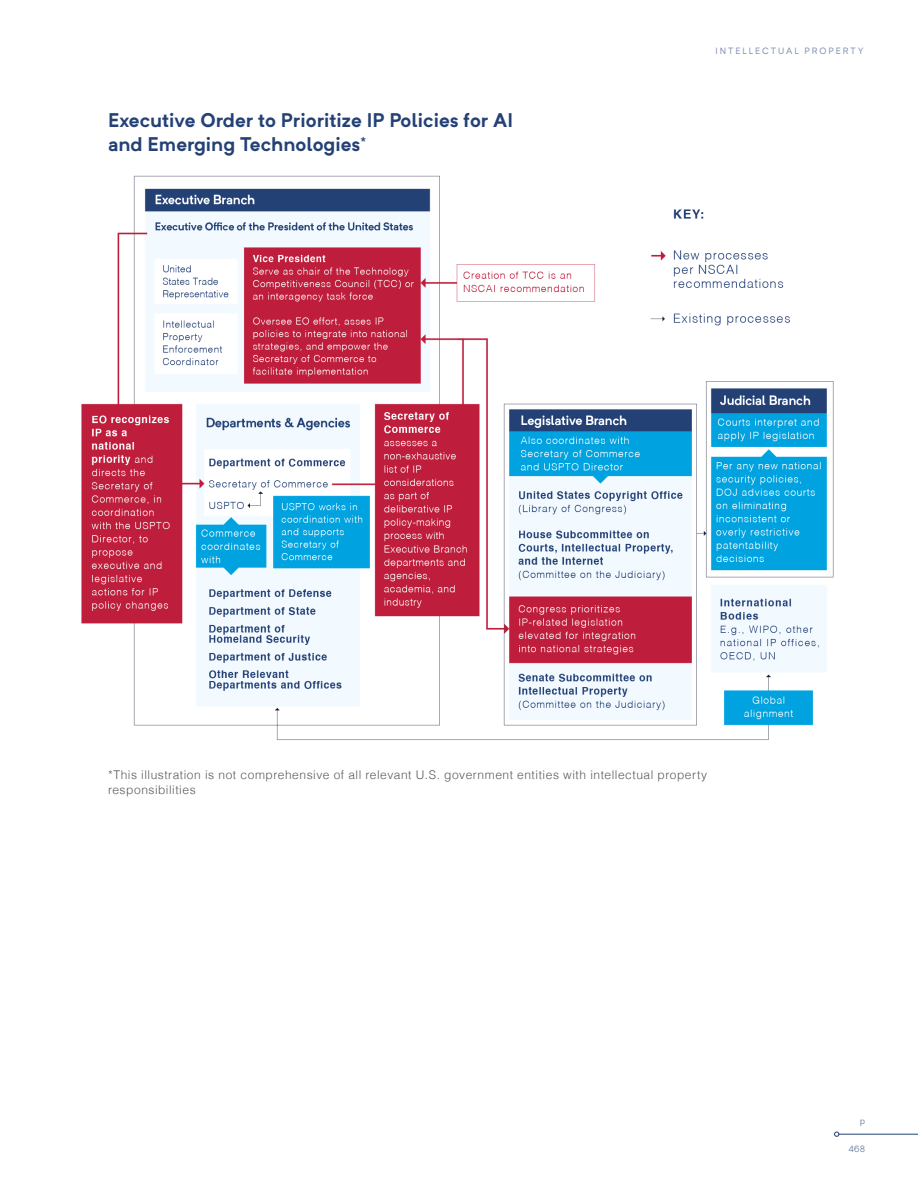
<style>
.page{position:relative;width:918px;height:1188px;background:#fff}
.page>*{position:absolute;margin:0;border:0;box-sizing:border-box;transform-origin:0 0}
.t1{font:700 19.5px/23.4px "Neutrif Pro";color:#244176}
.t2{font:300 12px/15px "Helvetica";letter-spacing:.045em;color:#58595b}
.t3{font:9px "Neutrif Pro";letter-spacing:.215em;color:#7c8dad}
</style>
<div class="page">
<svg style="left:834px;top:1132px;width:5px;height:5px"></svg>
<hr style="left:839px;top:1134px;width:79px;height:1px;background:#244176">
<img style="left:81px;top:175px;width:753px;height:565px">
<h1 class="t1" style="left:108px;top:108px;width:407px">Executive Order to Prioritize IP Policies for AI and Emerging Technologies*</h1>
<p class="t3" style="left:716px;top:45px;width:149px">INTELLECTUAL PROPERTY</p>
<p class="t2" style="left:108px;top:767px;width:601px">*This illustration is not comprehensive of all relevant U.S. government entities with intellectual property responsibilities</p>
<p class="t3" style="left:860px;top:1115px;width:7px">p</p>
<p class="t3" style="left:849px;top:1143px;width:18px">468</p>
</div>
